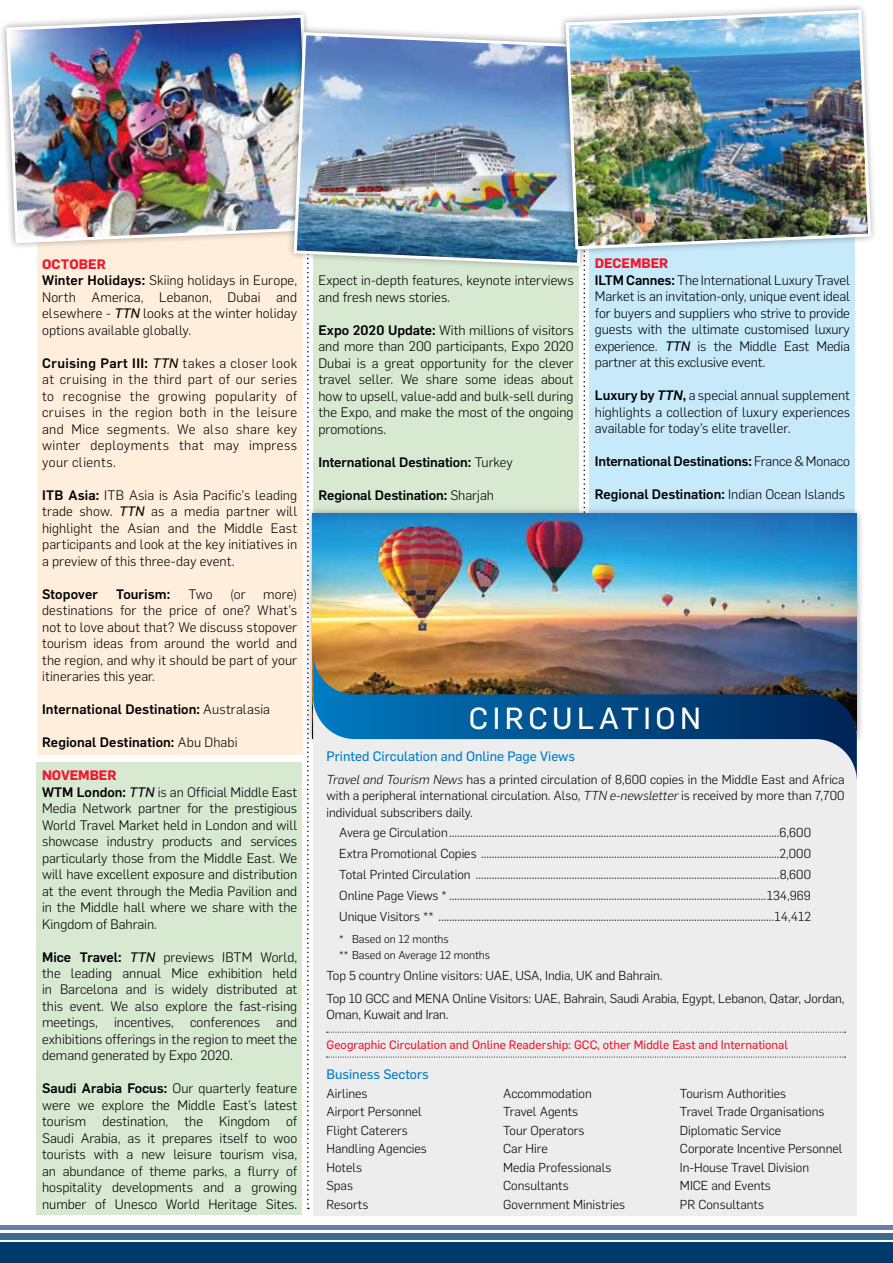
<style>
.page{position:relative;width:893px;height:1263px;background:#fff}
.page>*{position:absolute;margin:0;border:0;box-sizing:border-box;transform-origin:0 0}
.t1{font:30px "Flama Basic";letter-spacing:.15em;color:#fff}
.t2{font:300 13.5px/16.5px "Flama";color:#000;text-align:justify}
.t3{font:500 13.5px "Flama";color:#000}
.t4{font:13.5px "Flama Basic";color:#007dc5}
.t5{font:300 12.75px/18.5px "Flama";color:#000}
.t6{font:12px "Flama Basic";color:#ed1b2f}
.t7{font:300 11.25px/16.5px "Flama";color:#000}
.s1{font-weight:700;color:#ed1b2f}
.s2{font-weight:500}
.s3{font-family:"Flama Basic";font-weight:400;font-style:italic}
.s4{font-weight:300}
.s5{font-weight:500;font-style:italic}
.s6{font-style:italic}
</style>
<div class="page">
<svg style="left:583px;top:274px;width:2px;height:230px"></svg>
<div style="left:313px;top:198px;width:266px;height:324px;background:#d8e9d2"></div>
<div style="left:590px;top:199px;width:265px;height:323px;background:#c7eafb"></div>
<div style="left:0;top:1243px;width:893px;height:20px;background:#003a6d"></div>
<div style="left:0;top:1233px;width:893px;height:6px;background:#406b91"></div>
<hr style="left:0;top:1226px;width:893px;height:4px;background:#6682ab">
<div style="left:305px;top:506px;width:559px;height:240px;background:#000;opacity:.4"></div>
<img style="left:313px;top:514px;width:544px;height:138px">
<div style="left:37px;top:213px;width:265px;height:542px;background:#ffeedc"></div>
<div style="left:37px;top:762px;width:265px;height:453px;background:#d8e9d2"></div>
<svg style="left:307px;top:276px;width:2px;height:933px"></svg>
<img style="left:5px;top:13px;width:302px;height:232px">
<svg style="left:286px;top:24px;width:304px;height:250px"></svg>
<img style="left:292px;top:31px;width:298px;height:236px">
<svg style="left:557px;top:5px;width:317px;height:252px"></svg>
<img style="left:564px;top:8px;width:309px;height:243px">
<div style="left:313px;top:782px;width:544px;height:434px;background:#ededee"></div>
<svg style="left:326px;top:1032px;width:519px;height:1px"></svg>
<svg style="left:326px;top:1057px;width:519px;height:1px"></svg>
<img style="left:313px;top:652px;width:544px;height:130px">
<p class="t2" style="left:42px;top:255px;width:257px;text-align:left"><span class="s1">OCTOBER<br></span><span class="s2">Winter Holidays:</span> Skiing holidays in Europe,<br>North America, Lebanon, Dubai and elsewhere - <span class="s3">TTN</span> looks at the winter holiday options available globally.</p>
<p class="t2" style="left:42px;top:354px;width:257px"><span class="s2">Cruising Part III:</span> <span class="s3">TTN</span> takes a closer look at cruising in the third part of our series to recognise the growing popularity of cruises in the region both in the leisure and Mice segments. We also share key winter deployments that may impress your clients.</p>
<p class="t2" style="left:42px;top:486px;width:257px"><span class="s2">ITB Asia:</span> ITB Asia is Asia Pacific’s leading trade show. <span class="s3">TTN</span> as a media partner will highlight the Asian and the Middle East participants and look at the key initiatives in a preview of this three-day event.</p>
<p class="t3" style="left:42px;top:584px;width:57px">Stopover</p>
<p class="t3" style="left:116px;top:584px;width:56px">Tourism:</p>
<p class="t2" style="left:189px;top:585px;width:26px">Two</p>
<p class="t2" style="left:230px;top:585px;width:17px">(or</p>
<p class="t2" style="left:42px;top:585px;width:257px;text-indent:221px">more) destinations for the price of one? What’s not to love about that? We discuss stopover tourism ideas from around the world and the region, and why it should be part of your itineraries this year.</p>
<p class="t3" style="left:42px;top:699px;width:229px">International Destination: <span class="s4">Australasia</span></p>
<p class="t3" style="left:42px;top:732px;width:197px">Regional Destination: <span class="s4">Abu Dhabi</span></p>
<p class="t2" style="left:42px;top:766px;width:257px;text-align:left"><span class="s1">NOVEMBER<br></span><span class="s2">WTM London:</span> <span class="s3">TTN</span> is an Official Middle East Media Network partner for the prestigious World Travel Market held in London and will showcase industry products and services particularly those from the Middle East. We will have excellent exposure and distribution at the event through the Media Pavilion and in the Middle hall where we share with the Kingdom of Bahrain.</p>
<p class="t2" style="left:42px;top:948px;width:257px"><span class="s2">Mice Travel:</span> <span class="s3">TTN</span> previews IBTM World, the leading annual Mice exhibition held in Barcelona and is widely distributed at this event. We also explore the fast-rising meetings, incentives, conferences and exhibitions offerings in the region to meet the demand generated by Expo 2020.</p>
<p class="t2" style="left:42px;top:1080px;width:257px"><span class="s2">Saudi Arabia Focus:</span> Our quarterly feature were we explore the Middle East’s latest tourism destination, the Kingdom of Saudi Arabia, as it prepares itself to woo tourists with a new leisure tourism visa, an abundance of theme parks, a flurry of hospitality developments and a growing number of Unesco World Heritage Sites.</p>
<p class="t2" style="left:318px;top:271px;width:257px">Expect in-depth features, keynote interviews and fresh news stories.</p>
<p class="t2" style="left:318px;top:321px;width:257px"><span class="s2">Expo 2020 Update:</span> With millions of visitors and more than 200 participants, Expo 2020<br>Dubai is a great opportunity for the clever travel seller. We share some ideas about how to upsell, value-add and bulk-sell during the Expo, and make the most of the ongoing promotions.</p>
<p class="t3" style="left:318px;top:452px;width:196px">International Destination: <span class="s4">Turkey</span></p>
<p class="t3" style="left:318px;top:485px;width:177px">Regional Destination: <span class="s4">Sharjah</span></p>
<p class="t2" style="left:595px;top:255px;width:257px;text-align:left"><span class="s1">DECEMBER<br></span><span class="s2">ILTM Cannes:</span> The International Luxury Travel Market is an invitation-only, unique event ideal for buyers and suppliers who strive to provide guests with the ultimate customised luxury experience. <span class="s3">TTN</span> is the Middle East Media partner at this exclusive event.</p>
<p class="t2" style="left:595px;top:387px;width:257px"><span class="s2">Luxury by</span> <span class="s5">TTN</span><span class="s2">,</span> a special annual supplement highlights a collection of luxury experiences available for today’s elite traveller.</p>
<p class="t3" style="left:595px;top:452px;width:257px">International Destinations: <span class="s4">France &amp; Monaco</span></p>
<p class="t3" style="left:595px;top:485px;width:252px">Regional Destination: <span class="s4">Indian Ocean Islands</span></p>
<h1 class="t1" style="left:469px;top:697px;width:234px">CIRCULATION</h1>
<p class="t4" style="left:326px;top:747px;width:250px">Printed Circulation and Online Page Views</p>
<p class="t5" style="left:326px;top:770px;width:519px;line-height:16.5px;text-align:justify"><span class="s6">Travel and Tourism News</span> has a printed circulation of 8,600 copies in the Middle East and Africa with a peripheral international circulation. Also, <span class="s6">TTN e-newsletter</span> is received by more than 7,700 individual subscribers daily.</p>
<p class="t5" style="left:339px;top:822px;width:473px;line-height:20.7px;text-align:justify">Avera ge Circulation............................................................................................................................6,600<br>Extra Promotional Copies ................................................................................................................2,000<br>Total Printed Circulation ..................................................................................................................8,600<br>Online Page Views * .......................................................................................................................134,969<br>Unique Visitors ** ..............................................................................................................................14,412</p>
<p class="t7" style="left:339px;top:930px;width:152px">* Based on 12 months<br>** Based on Average 12 months</p>
<p class="t5" style="left:326px;top:964px;width:519px;line-height:22.5px">Top 5 country Online visitors: UAE, USA, India, UK and Bahrain.<br>Top 10 GCC and MENA Online Visitors: UAE, Bahrain, Saudi Arabia, Egypt, Lebanon, Qatar, Jordan,</p>
<p class="t5" style="left:326px;top:1005px;width:123px">Oman, Kuwait and Iran.</p>
<p class="t6" style="left:326px;top:1036px;width:463px">Geographic Circulation and Online Readership: GCC, other Middle East and International</p>
<p class="t5" style="left:326px;top:1083px;width:102px">Airlines<br>Airport Personnel<br>Flight Caterers<br>Handling Agencies<br>Hotels<br>Spas<br>Resorts</p>
<p class="t5" style="left:503px;top:1083px;width:123px">Accommodation<br>Travel Agents<br>Tour Operators<br>Car Hire<br>Media Professionals<br>Consultants<br>Government Ministries</p>
<p class="t5" style="left:680px;top:1083px;width:164px">Tourism Authorities<br>Travel Trade Organisations<br>Diplomatic Service<br>Corporate Incentive Personnel<br>In-House Travel Division<br>MICE and Events<br>PR Consultants</p>
<p class="t4" style="left:326px;top:1065px;width:104px">Business Sectors</p>
</div>
